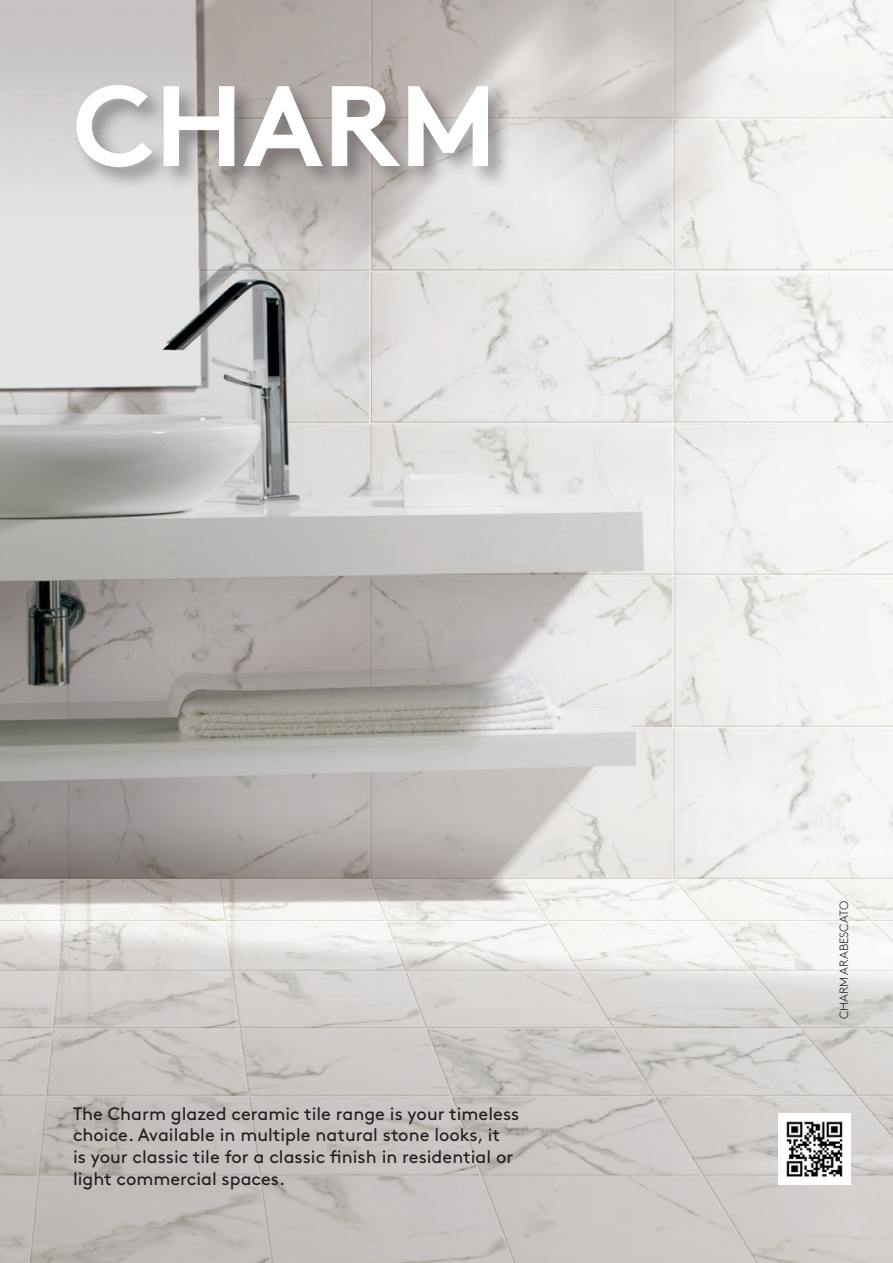
<style>
.page{position:relative;width:893px;height:1263px;background:#fff}
.page>*{position:absolute;margin:0;border:0;box-sizing:border-box;transform-origin:0 0}
.t1{font:700 114px "Brown";color:#fff}
.t2{font:18px/21.6px "Brown";color:#231f20}
.t3{font:300 12px "Brown Std";color:#231f20}
</style>
<div class="page">
<img style="left:0;top:0;width:893px;height:1263px">
<div style="left:73px;top:81px;width:439px;height:110px;background:#231f20;opacity:.4"></div>
<img style="left:779px;top:1113px;width:71px;height:71px">
<p class="t1" style="left:73px;top:34px;width:426px">CHARM</p>
<p class="t2" style="left:73px;top:1101px;width:448px">The Charm glazed ceramic tile range is your timeless choice. Available in multiple natural stone looks, it<br>is your classic tile for a classic finish in residential or light commercial spaces.</p>
<p class="t3" style="left:837px;top:1019px;width:120px;rotate:-90deg">CHARM ARABESCATO</p>
</div>
